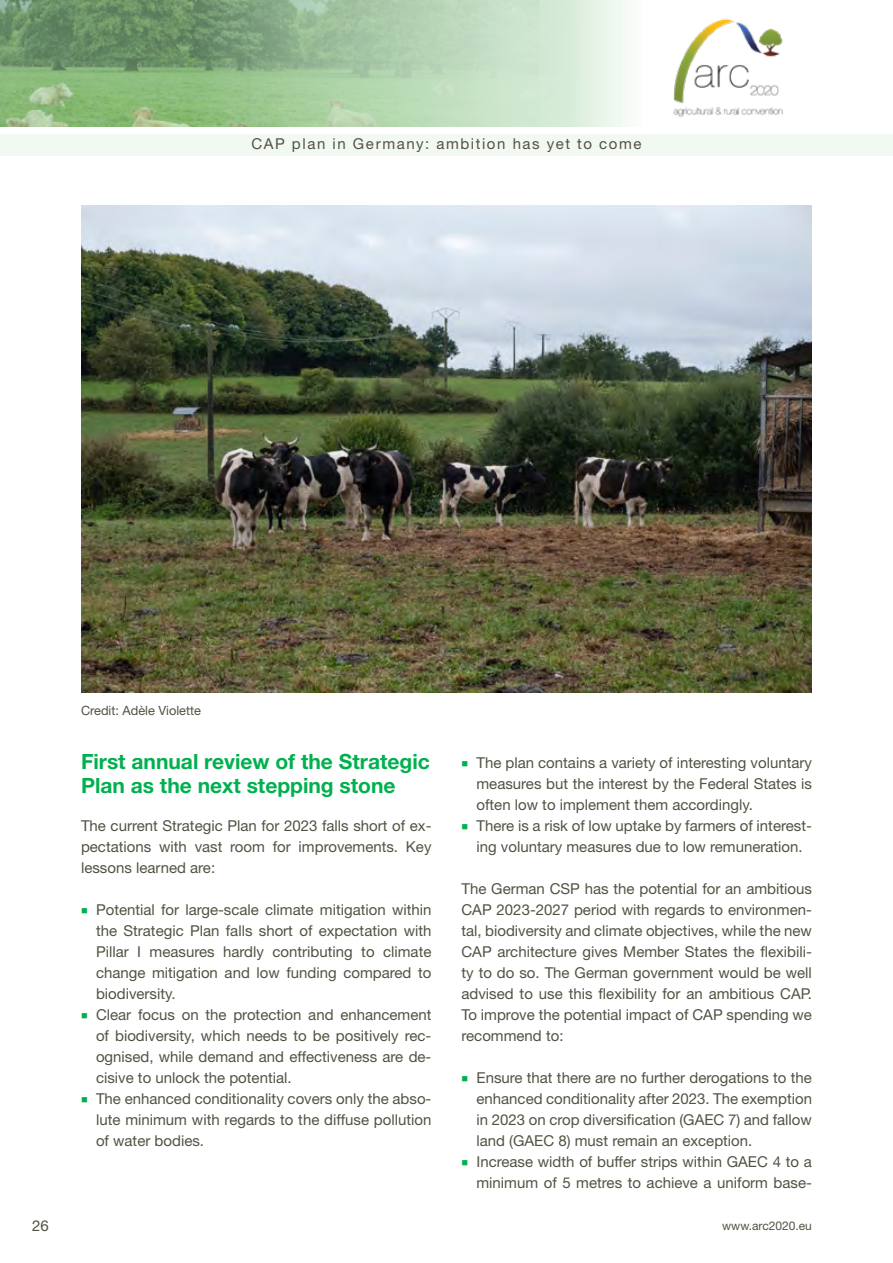
<style>
.page{position:relative;width:893px;height:1263px;background:#fff}
.page>*{position:absolute;margin:0;border:0;box-sizing:border-box;transform-origin:0 0}
.t1{font:700 21px/24px "Helvetica Neue LT Std";color:#00b04f}
.t2{font:15px/21px "Helvetica Neue LT Std";color:#525243;text-align:justify}
.t3{font:15px "Helvetica Neue LT Std";letter-spacing:.105em;color:#525243}
.t4{font:12.75px "Helvetica Neue LT Std";color:#525243}
.t5{font:12px "Helvetica Neue LT Std";color:#525243}
.s1{color:#00b04f}
</style>
<div class="page">
<svg style="left:0;top:0;width:625px;height:127px;background:#a2c39d"></svg>
<div style="left:0;top:134px;width:893px;height:22px;background:#f2f9f2"></div>
<img style="left:673px;top:18px;width:110px;height:100px">
<img style="left:81px;top:206px;width:731px;height:487px">
<p class="t3" style="left:252px;top:134px;width:391px">CAP plan in Germany: ambition has yet to come</p>
<p class="t4" style="left:81px;top:703px;width:121px">Credit: Adèle Violette</p>
<h1 class="t1" style="left:81px;top:749px;width:350px">First annual review of the Strategic<br>Plan as the next stepping stone</h1>
<p class="t2" style="left:81px;top:815px;width:352px">The current Strategic Plan for 2023 falls short of ex&shy;pectations with vast room for improvements. Key lessons learned are:</p>
<p class="t2" style="left:96px;top:899px;width:337px;text-indent:-15px"><span class="s1">■</span> Potential for large-scale climate mitigation within the Strategic Plan falls short of expectation with Pillar I measures hardly contributing to climate change mitigation and low funding compared to biodiversity.</p>
<p class="t2" style="left:96px;top:1004px;width:337px;text-indent:-15px"><span class="s1">■</span> Clear focus on the protection and enhancement of biodiversity, which needs to be positively rec&shy;ognised, while demand and effectiveness are de&shy;cisive to unlock the potential.</p>
<p class="t2" style="left:96px;top:1088px;width:337px;text-indent:-15px"><span class="s1">■</span> The enhanced conditionality covers only the abso&shy;lute minimum with regards to the diffuse pollution of water bodies.</p>
<p class="t2" style="left:476px;top:752px;width:337px;text-indent:-15px"><span class="s1">■</span> The plan contains a variety of interesting voluntary measures but the interest by the Federal States is often low to implement them accordingly.</p>
<p class="t2" style="left:461px;top:815px;width:352px;text-align:center"><span class="s1">■</span> There is a risk of low uptake by farmers of interest&shy;ing voluntary measures due to low remuneration.</p>
<p class="t2" style="left:461px;top:878px;width:352px">The German CSP has the potential for an ambitious CAP 2023-2027 period with regards to environmen&shy;tal, biodiversity and climate objectives, while the new CAP architecture gives Member States the flexibili&shy;ty to do so. The German government would be well advised to use this flexibility for an ambitious CAP.<br>To improve the potential impact of CAP spending we recommend to:</p>
<p class="t2" style="left:476px;top:1067px;width:337px;text-indent:-15px"><span class="s1">■</span> Ensure that there are no further derogations to the enhanced conditionality after 2023. The exemption in 2023 on crop diversification (GAEC 7) and fallow land (GAEC 8) must remain an exception.</p>
<p class="t2" style="left:461px;top:1151px;width:352px;text-align:right"><span class="s1">■</span> Increase width of buffer strips within GAEC 4 to a minimum of 5 metres to achieve a uniform base-</p>
<p class="t2" style="left:32px;top:1215px;width:18px">26</p>
<p class="t5" style="left:722px;top:1218px;width:91px">www.arc2020.eu</p>
</div>
